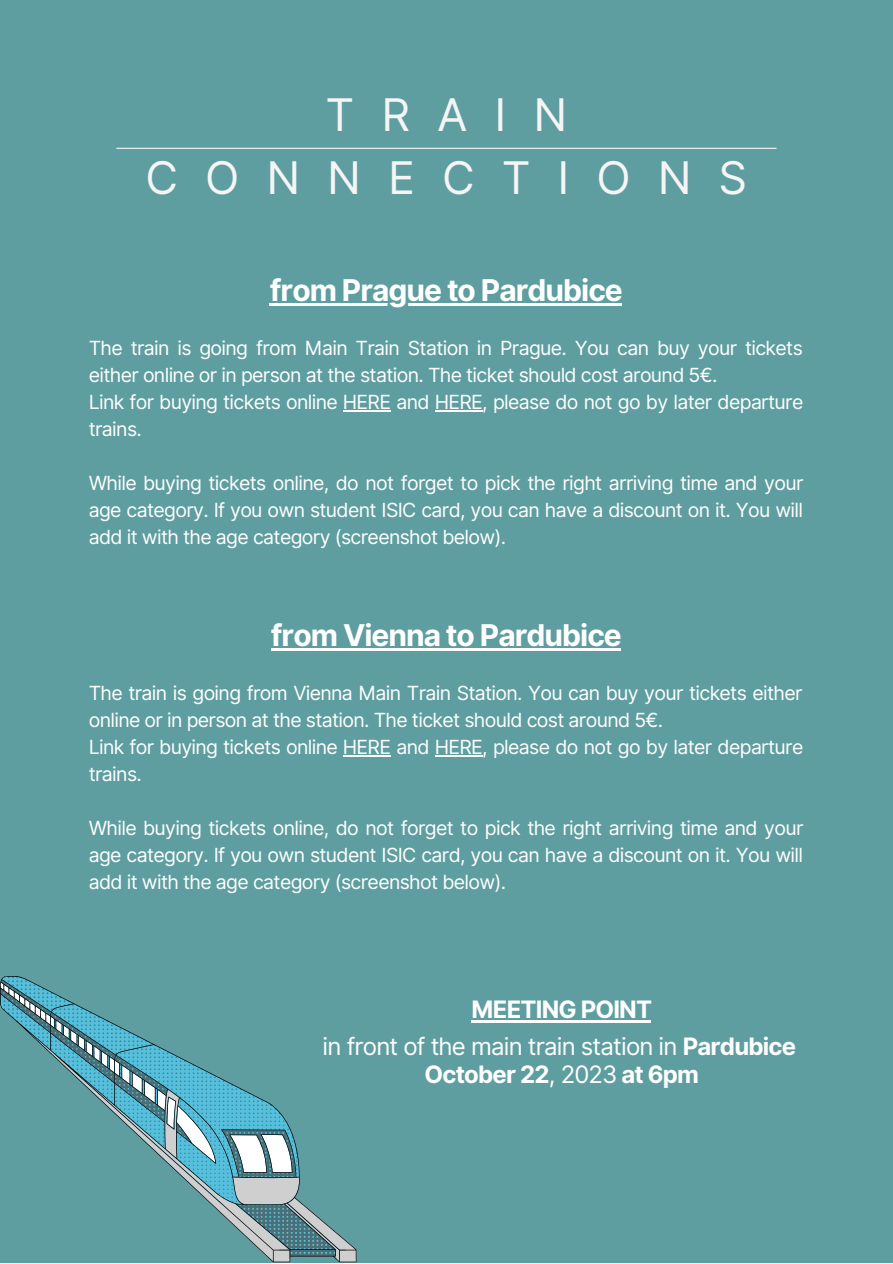
<style>
.page{position:relative;width:893px;height:1264px;background:#fff}
.page>*{position:absolute;margin:0;border:0;box-sizing:border-box;transform-origin:0 0}
.t1{font:45px/63px "Inter";letter-spacing:.6em;color:#f5f5f5;text-align:center}
.t2{font:700 30px "Inter";letter-spacing:-.035em;color:#fff}
.t3{font:24px "Inter";letter-spacing:-.035em;color:#fff}
.t4{font:700 24px "Inter";letter-spacing:-.035em;color:#fff}
.t5{font:19.5px/27px "Inter";letter-spacing:-.035em;color:#fff}
.s1{font-weight:700}
.s2{font-weight:400}
</style>
<div class="page">
<div style="left:0;top:0;width:892px;height:1262px;background:#5f9ea0"></div>
<hr style="left:116px;top:148px;width:660px;height:1px;background:#f5f5f5">
<svg style="left:0;top:976px;width:356px;height:286px"></svg>
<hr style="left:270px;top:304px;width:351px;height:2px;background:#fff">
<hr style="left:343px;top:410px;width:47px;height:1px;background:#fff">
<hr style="left:435px;top:410px;width:47px;height:1px;background:#fff">
<hr style="left:271px;top:648px;width:349px;height:2px;background:#fff">
<hr style="left:343px;top:755px;width:47px;height:1px;background:#fff">
<hr style="left:435px;top:755px;width:47px;height:1px;background:#fff">
<hr style="left:471px;top:1020px;width:180px;height:2px;background:#fff">
<p class="t1" style="left:145px;top:83px;width:603px">TRAIN<br>CONNECTIONS</p>
<p class="t2" style="left:270px;top:272px;width:354px">from Prague to Pardubice</p>
<p class="t5" style="left:89px;top:335px;width:715px">The train is going from Main Train Station in Prague. You can buy your tickets either online or in person at the station. The ticket should cost around 5€.</p>
<p class="t5" style="left:89px;top:389px;width:716px">Link for buying tickets online HERE and HERE, please do not go by later departure trains.</p>
<p class="t5" style="left:89px;top:470px;width:716px;text-align:justify">While buying tickets online, do not forget to pick the right arriving time and your age category. If you own student ISIC card, you can have a discount on it. You will add it with the age category (screenshot below).</p>
<p class="t2" style="left:271px;top:617px;width:352px">from Vienna to Pardubice</p>
<p class="t5" style="left:89px;top:679px;width:715px">The train is going from Vienna Main Train Station. You can buy your tickets either online or in person at the station. The ticket should cost around 5€.</p>
<p class="t5" style="left:89px;top:733px;width:716px">Link for buying tickets online HERE and HERE, please do not go by later departure trains.</p>
<p class="t5" style="left:89px;top:814px;width:716px;text-align:justify">While buying tickets online, do not forget to pick the right arriving time and your age category. If you own student ISIC card, you can have a discount on it. You will add it with the age category (screenshot below).</p>
<p class="t4" style="left:471px;top:994px;width:182px">MEETING POINT</p>
<p class="t3" style="left:322px;top:1031px;width:475px">in front of the main train station in <span class="s1">Pardubice</span></p>
<p class="t4" style="left:424px;top:1060px;width:276px">October 22<span class="s2">, 2023</span> at 6pm</p>
</div>
